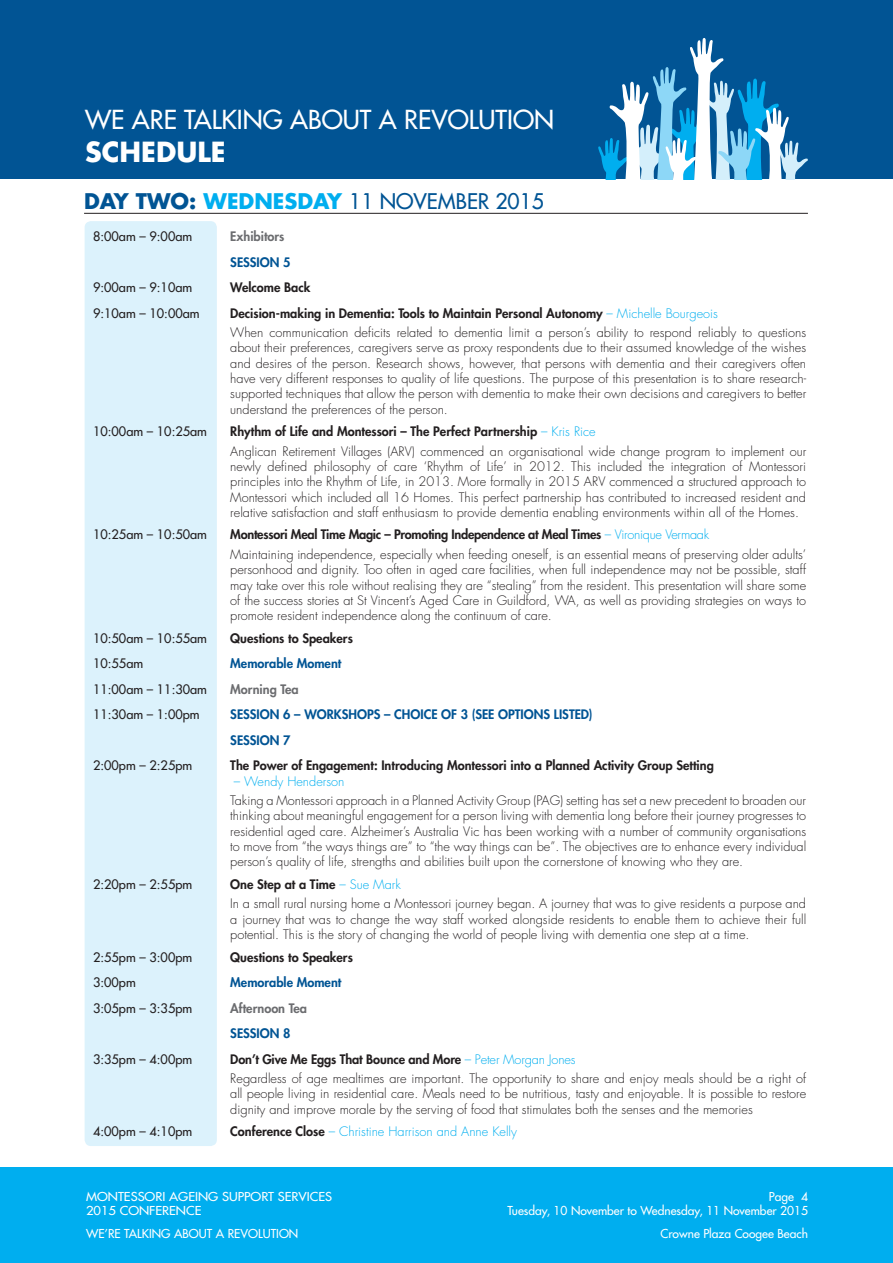
<style>
.page{position:relative;width:893px;height:1263px;background:#fff}
.page>*{position:absolute;margin:0;border:0;box-sizing:border-box;transform-origin:0 0}
.t1{font:700 27px "Futura Std";color:#fff}
.t2{font:500 25.5px "Futura Std";color:#fff}
.t3{font:500 21px "Futura Std";color:#015494}
.t4{font:300 12.75px/15.3px "Futura Std";color:#231f20}
.t5{font:500 12.75px "Futura Std";color:#231f20}
.t6{font:800 12.75px "Futura Std";color:#231f20}
.t7{font:800 12.75px/25.5px "Futura Std";color:#015494}
.t8{font:300 12.75px "Futura Std";color:#00aeef}
.t9{font:800 12.75px "Futura Std";color:#6c6d70}
.t10{font:500 12px/14.4px "Futura Std";color:#fff;text-align:right}
.t11{font:500 12px/14.4px "Futura Std";color:#fff;scale:1.08 1}
.s1{font-weight:700}
.s2{font-weight:700;color:#00aeef}
.s3{font-weight:800}
.s4{color:#00aeef}
.s5{font-weight:800;color:#231f20}
</style>
<div class="page">
<div style="left:0;top:1167px;width:893px;height:96px;background:#00aeef"></div>
<div style="left:0;top:0;width:893px;height:179px;background:#015494"></div>
<svg style="left:598px;top:38px;width:210px;height:141px"></svg>
<div style="left:85px;top:221px;width:132px;height:925px;background:#dcf2fc;border-radius:6px"></div>
<hr style="left:84px;top:213px;width:724px;height:1px;background:#231f20">
<h2 class="t2" style="left:85px;top:104px;width:471px">WE ARE TALKING ABOUT A REVOLUTION</h2>
<h1 class="t1" style="left:85px;top:133px;width:142px">SCHEDULE</h1>
<h3 class="t3" style="left:84px;top:188px;width:461px"><span class="s1">DAY TWO:</span> <span class="s2">WEDNESDAY</span> 11 NOVEMBER 2015</h3>
<p class="t5" style="left:93px;top:228px;width:101px">8:00am – 9:00am</p>
<p class="t9" style="left:230px;top:228px;width:56px">Exhibitors</p>
<p class="t7" style="left:230px;top:249px;width:62px">SESSION 5</p>
<p class="t5" style="left:93px;top:279px;width:101px">9:00am – 9:10am</p>
<p class="t6" style="left:230px;top:279px;width:82px">Welcome Back</p>
<p class="t5" style="left:93px;top:305px;width:108px">9:10am – 10:00am</p>
<p class="t4" style="left:230px;top:304px;width:577px;line-height:19.5px"><span class="s3">Decision-making in Dementia: Tools to Maintain Personal Autonomy</span> <span class="s4">– Michelle Bourgeois<br></span>When communication deficits related to dementia limit a person’s ability to respond reliably to questions</p>
<p class="t4" style="left:230px;top:340px;width:577px;text-align:justify">about their preferences, caregivers serve as proxy respondents due to their assumed knowledge of the wishes and desires of the person. Research shows, however, that persons with dementia and their caregivers often have very different responses to quality of life questions. The purpose of this presentation is to share research&shy;supported techniques that allow the person with dementia to make their own decisions and caregivers to better understand the preferences of the person.</p>
<p class="t5" style="left:93px;top:423px;width:115px">10:00am – 10:25am</p>
<p class="t4" style="left:230px;top:422px;width:577px;line-height:19.5px"><span class="s3">Rhythm of Life and Montessori – The Perfect Partnership</span> <span class="s4">– Kris Rice<br></span>Anglican Retirement Villages (ARV) commenced an organisational wide change program to implement our</p>
<p class="t4" style="left:230px;top:459px;width:577px;text-align:justify">newly defined philosophy of care ‘Rhythm of Life’ in 2012. This included the integration of Montessori principles into the Rhythm of Life, in 2013. More formally in 2015 ARV commenced a structured approach to Montessori which included all 16 Homes. This perfect partnership has contributed to increased resident and relative satisfaction and staff enthusiasm to provide dementia enabling environments within all of the Homes.</p>
<p class="t5" style="left:93px;top:527px;width:115px">10:25am – 10:50am</p>
<p class="t4" style="left:230px;top:525px;width:577px;line-height:19.5px"><span class="s3">Montessori Meal Time Magic – Promoting Independence at Meal Times</span> <span class="s4">– Vironique Vermaak<br></span>Maintaining independence, especially when feeding oneself, is an essential means of preserving older adults’</p>
<p class="t4" style="left:230px;top:562px;width:577px;text-align:justify">personhood and dignity. Too often in aged care facilities, when full independence may not be possible, staff may take over this role without realising they are “stealing” from the resident. This presentation will share some of the success stories at St Vincent’s Aged Care in Guildford, WA, as well as providing strategies on ways to promote resident independence along the continuum of care.</p>
<p class="t5" style="left:93px;top:630px;width:115px">10:50am – 10:55am</p>
<p class="t6" style="left:230px;top:630px;width:124px">Questions to Speakers</p>
<p class="t5" style="left:93px;top:655px;width:52px">10:55am</p>
<p class="t7" style="left:230px;top:651px;width:113px">Memorable Moment</p>
<p class="t5" style="left:93px;top:681px;width:115px">11:00am – 11:30am</p>
<p class="t9" style="left:230px;top:681px;width:70px">Morning Tea</p>
<p class="t5" style="left:93px;top:707px;width:108px">11:30am – 1:00pm</p>
<p class="t7" style="left:230px;top:702px;width:364px">SESSION 6 – WORKSHOPS – CHOICE OF 3 (SEE OPTIONS LISTED)<br>SESSION 7</p>
<p class="t5" style="left:93px;top:758px;width:101px">2:00pm – 2:25pm</p>
<p class="t6" style="left:230px;top:757px;width:485px">The Power of Engagement: Introducing Montessori into a Planned Activity Group Setting</p>
<p class="t8" style="left:234px;top:773px;width:112px">– Wendy Henderson</p>
<p class="t4" style="left:230px;top:793px;width:577px;text-align:justify">Taking a Montessori approach in a Planned Activity Group (PAG) setting has set a new precedent to broaden our thinking about meaningful engagement for a person living with dementia long before their journey progresses to residential aged care. Alzheimer’s Australia Vic has been working with a number of community organisations to move from “the ways things are” to “the way things can be”. The objectives are to enhance every individual person’s quality of life, strengths and abilities built upon the cornerstone of knowing who they are.</p>
<p class="t5" style="left:93px;top:876px;width:101px">2:20pm – 2:55pm</p>
<p class="t4" style="left:230px;top:875px;width:577px;line-height:19.5px"><span class="s3">One Step at a Time</span> <span class="s4">– Sue Mark<br></span>In a small rural nursing home a Montessori journey began. A journey that was to give residents a purpose and</p>
<p class="t4" style="left:230px;top:912px;width:577px">a journey that was to change the way staff worked alongside residents to enable them to achieve their full potential. This is the story of changing the world of people living with dementia one step at a time.</p>
<p class="t5" style="left:93px;top:949px;width:101px">2:55pm – 3:00pm</p>
<p class="t6" style="left:230px;top:949px;width:124px">Questions to Speakers</p>
<p class="t5" style="left:93px;top:974px;width:44px">3:00pm</p>
<p class="t7" style="left:230px;top:969px;width:113px">Memorable Moment</p>
<p class="t5" style="left:93px;top:1000px;width:101px">3:05pm – 3:35pm</p>
<p class="t9" style="left:230px;top:1000px;width:78px">Afternoon Tea</p>
<p class="t7" style="left:230px;top:1021px;width:62px">SESSION 8</p>
<p class="t5" style="left:93px;top:1051px;width:101px">3:35pm – 4:00pm</p>
<p class="t4" style="left:230px;top:1049px;width:577px;line-height:19.5px"><span class="s3">Don’t Give Me Eggs That Bounce and More</span> <span class="s4">– Peter Morgan Jones<br></span>Regardless of age mealtimes are important. The opportunity to share and enjoy meals should be a right of</p>
<p class="t4" style="left:230px;top:1086px;width:577px">all people living in residential care. Meals need to be nutritious, tasty and enjoyable. It is possible to restore dignity and improve morale by the serving of food that stimulates both the senses and the memories</p>
<p class="t5" style="left:93px;top:1123px;width:101px">4:00pm – 4:10pm</p>
<p class="t8" style="left:230px;top:1124px;width:288px"><span class="s5">Conference Close</span> – Christine Harrison and Anne Kelly</p>
<p class="t11" style="left:86px;top:1189px;width:229px">MONTESSORI AGEING SUPPORT SERVICES<br>2015 CONFERENCE</p>
<p class="t10" style="left:86px;top:1226px;width:214px">WE’RE TALKING ABOUT A REVOLUTION</p>
<p class="t10" style="left:508px;top:1189px;width:302px">Page 4<br>Tuesday, 10 November to Wednesday, 11 November 2015</p>
<p class="t10" style="left:660px;top:1226px;width:149px">Crowne Plaza Coogee Beach</p>
</div>
